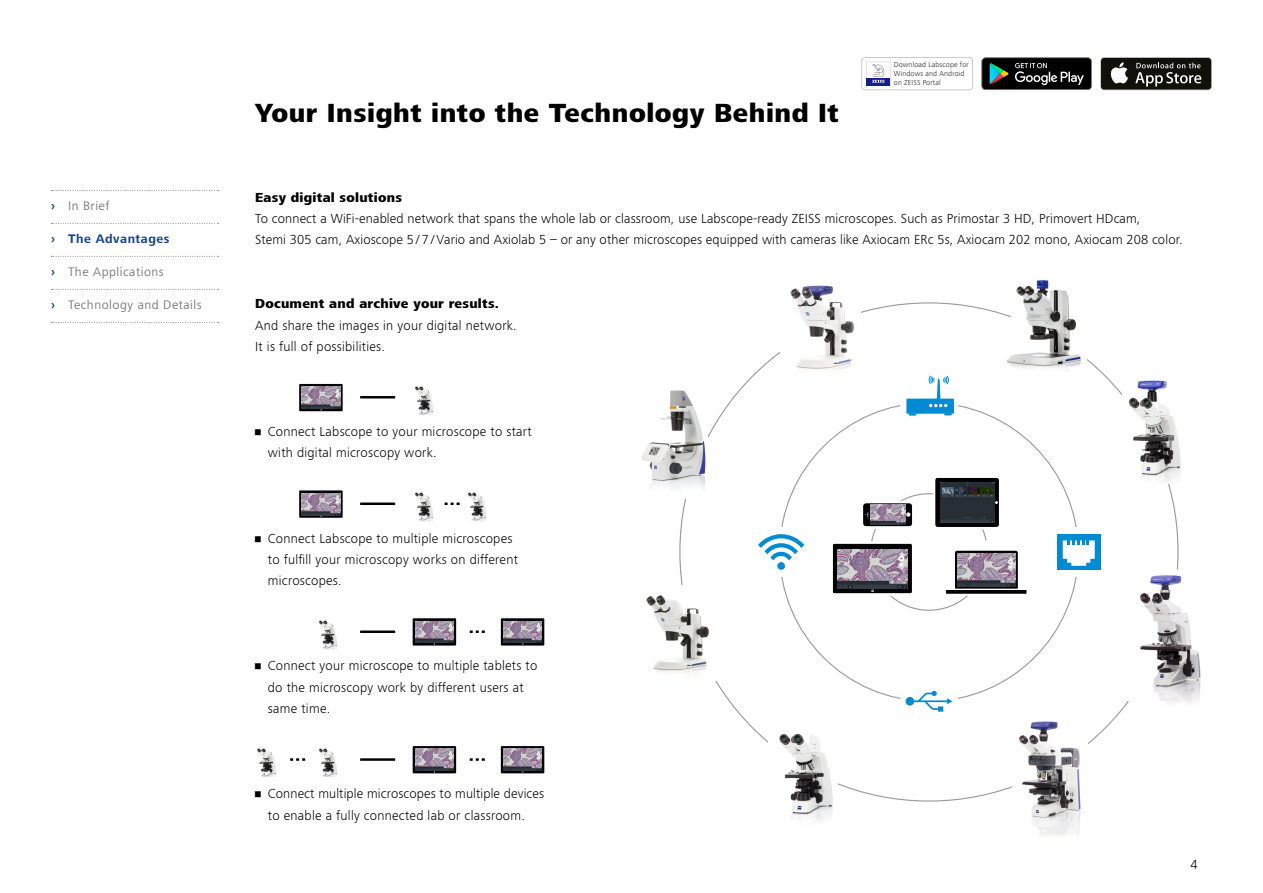
<style>
.page{position:relative;width:1263px;height:893px;background:#fff}
.page>*{position:absolute;margin:0;border:0;box-sizing:border-box;transform-origin:0 0}
.t1{font:800 27px "ZEISS Frutiger Next W1 G";letter-spacing:.02em;color:#000}
.t2{font:300 13.5px/21.3px "ZEISS Frutiger Next W1 G";letter-spacing:.01em;color:#000}
.t3{font:800 13.5px "ZEISS Frutiger Next W1 G";letter-spacing:.02em;color:#000}
.t4{font:12.75px "ZEISS Frutiger Next W1 G";letter-spacing:.04em;color:#7c7b7b}
.t5{font:700 12.75px "ZEISS Frutiger Next W1 G";letter-spacing:.04em;color:#164194}
.t6{font:300 7.5px/9.1px "ZEISS Frutiger Next W1 G";letter-spacing:.02em;color:#231f20}
.s1{font-weight:700;color:#164194}
</style>
<div class="page">
<svg style="left:299px;top:384px;width:44px;height:27px"></svg>
<img style="left:302px;top:387px;width:38px;height:22px">
<img style="left:415px;top:386px;width:18px;height:29px">
<hr style="left:360px;top:396px;width:35px;height:2px;background:#000">
<svg style="left:299px;top:490px;width:44px;height:28px"></svg>
<img style="left:302px;top:493px;width:38px;height:22px">
<img style="left:415px;top:492px;width:18px;height:29px">
<img style="left:468px;top:492px;width:18px;height:29px">
<hr style="left:360px;top:502px;width:35px;height:3px;background:#000">
<svg style="left:445px;top:502px;width:15px;height:3px"></svg>
<div style="left:413px;top:618px;width:43px;height:28px;background:#010203"></div>
<img style="left:415px;top:621px;width:39px;height:22px">
<div style="left:501px;top:618px;width:43px;height:28px;background:#010203"></div>
<svg style="left:503px;top:621px;width:1px;height:22px"></svg>
<img style="left:504px;top:621px;width:38px;height:22px">
<img style="left:319px;top:620px;width:18px;height:29px">
<hr style="left:360px;top:630px;width:35px;height:3px;background:#000">
<svg style="left:470px;top:630px;width:15px;height:3px"></svg>
<svg style="left:413px;top:746px;width:43px;height:27px"></svg>
<img style="left:415px;top:749px;width:39px;height:22px">
<svg style="left:501px;top:746px;width:43px;height:27px"></svg>
<svg style="left:503px;top:749px;width:1px;height:22px"></svg>
<img style="left:504px;top:749px;width:38px;height:22px">
<img style="left:319px;top:748px;width:18px;height:29px">
<img style="left:257px;top:748px;width:19px;height:29px">
<hr style="left:360px;top:758px;width:35px;height:3px;background:#000">
<svg style="left:290px;top:758px;width:16px;height:3px"></svg>
<svg style="left:470px;top:758px;width:15px;height:3px"></svg>
<svg style="left:981px;top:57px;width:111px;height:33px;background:#272d2c"></svg>
<div style="left:1100px;top:57px;width:112px;height:33px;background:#c7c6c6;border-radius:4px"></div>
<div style="left:1101px;top:58px;width:110px;height:32px;background:#12100b;border-radius:3px"></div>
<svg style="left:1110px;top:62px;width:18px;height:21px"></svg>
<svg style="left:1135px;top:63px;width:66px;height:23px"></svg>
<div style="left:861px;top:57px;width:112px;height:33px;background:#d0d0d0;border-radius:4px"></div>
<div style="left:862px;top:58px;width:110px;height:32px;background:#fff;border-radius:3px"></div>
<svg style="left:866px;top:62px;width:24px;height:24px"></svg>
<svg style="left:51px;top:190px;width:168px;height:1px"></svg>
<svg style="left:51px;top:223px;width:168px;height:1px"></svg>
<svg style="left:51px;top:256px;width:168px;height:1px"></svg>
<svg style="left:51px;top:289px;width:168px;height:1px"></svg>
<svg style="left:51px;top:322px;width:168px;height:1px"></svg>
<svg style="left:932px;top:478px;width:67px;height:52px"></svg>
<img style="left:941px;top:483px;width:53px;height:40px">
<img style="left:1002px;top:280px;width:79px;height:90px">
<img style="left:1129px;top:380px;width:52px;height:101px">
<img style="left:1128px;top:575px;width:73px;height:128px">
<img style="left:790px;top:285px;width:64px;height:86px">
<img style="left:779px;top:733px;width:54px;height:88px">
<img style="left:1019px;top:721px;width:62px;height:115px">
<img style="left:641px;top:390px;width:76px;height:98px">
<img style="left:646px;top:595px;width:63px;height:80px">
<svg style="left:832px;top:540px;width:80px;height:57px"></svg>
<img style="left:837px;top:549px;width:70px;height:40px">
<svg style="left:899px;top:375px;width:60px;height:41px"></svg>
<svg style="left:899px;top:690px;width:60px;height:22px"></svg>
<div style="left:1057px;top:534px;width:43px;height:36px;background:#008bd2"></div>
<svg style="left:1063px;top:526px;width:32px;height:52px"></svg>
<svg style="left:758px;top:526px;width:46px;height:52px"></svg>
<div style="left:777px;top:562px;width:8px;height:8px;background:#008bd2;border-radius:50%"></div>
<svg style="left:946px;top:540px;width:81px;height:57px"></svg>
<img style="left:957px;top:554px;width:58px;height:32px">
<svg style="left:863px;top:500px;width:50px;height:30px"></svg>
<img style="left:870px;top:505px;width:35px;height:20px">
<p class="t4" style="left:51px;top:197px;width:60px"><span class="s1">›</span> In Brief</p>
<p class="t5" style="left:51px;top:230px;width:120px">› The Advantages</p>
<p class="t4" style="left:51px;top:263px;width:114px"><span class="s1">›</span> The Applications</p>
<p class="t4" style="left:51px;top:296px;width:152px"><span class="s1">›</span> Technology and Details</p>
<h1 class="t1" style="left:255px;top:93px;width:585px">Your Insight into the Technology Behind It</h1>
<p class="t6" style="left:894px;top:60px;width:76px">Download Labscope for<br>Windows and Android on ZEISS Portal</p>
<p class="t3" style="left:255px;top:187px;width:148px">Easy digital solutions</p>
<p class="t2" style="left:255px;top:207px;width:929px">To connect a WiFi-enabled network that spans the whole lab or classroom, use Labscope-ready ZEISS microscopes. Such as Primostar 3 HD, Primovert HDcam,<br>Stemi 305 cam, Axioscope 5 / 7 /Vario and Axiolab 5 – or any other microscopes equipped with cameras like Axiocam ERc 5s, Axiocam 202 mono, Axiocam 208 color.</p>
<p class="t3" style="left:255px;top:294px;width:245px">Document and archive your results.</p>
<p class="t2" style="left:255px;top:314px;width:263px">And share the images in your digital network.<br>It is full of possibilities.</p>
<p class="t2" style="left:268px;top:420px;width:265px;text-indent:-13px">• Connect Labscope to your microscope to start with digital microscopy work.</p>
<p class="t2" style="left:268px;top:527px;width:252px;text-indent:-13px">• Connect Labscope to multiple microscopes to fulfill your microscopy works on different microscopes.</p>
<p class="t2" style="left:268px;top:654px;width:271px;text-indent:-13px">• Connect your microscope to multiple tablets to do the microscopy work by different users at same time.</p>
<p class="t2" style="left:255px;top:782px;width:290px;text-align:center">• Connect multiple microscopes to multiple devices to enable a fully connected lab or classroom.</p>
<p class="t2" style="left:1190px;top:853px;width:9px">4</p>
</div>
